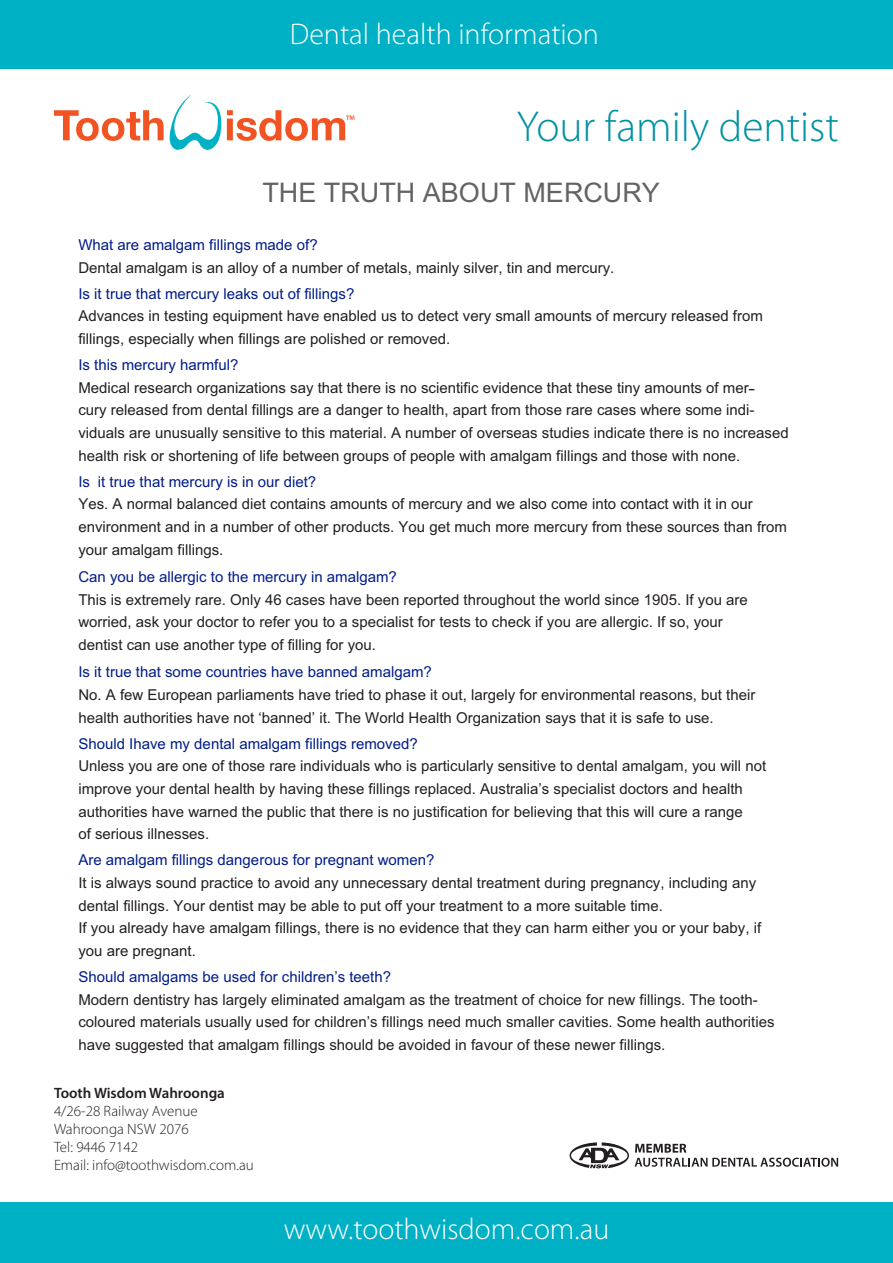
<style>
.page{position:relative;width:893px;height:1263px;background:#fff}
.page>*{position:absolute;margin:0;border:0;box-sizing:border-box;transform-origin:0 0}
.t1{font:300 43.5px "Myriad Pro";color:#0092a3}
.t2{font:300 30px "Myriad Pro";color:#fff}
.t3{font:27px "Arial";color:#636366}
.t4{font:15px/22.6px "Arial";color:#231f20}
.t5{font:300 15px/18px "Myriad Pro";color:#231f20}
.t6{font:600 15px "Myriad Pro";color:#231f20}
.s1{color:#001c88}
.s2{font-family:"Chalkboard"}
</style>
<div class="page">
<svg style="left:54px;top:95px;width:300px;height:55px"></svg>
<svg style="left:570px;top:1142px;width:59px;height:26px"></svg>
<svg style="left:635px;top:1144px;width:203px;height:23px"></svg>
<div style="left:0;top:1202px;width:893px;height:61px;background:#00b0c5"></div>
<div style="left:0;top:0;width:893px;height:68px;background:#00b0c5"></div>
<h2 class="t2" style="left:290px;top:16px;width:311px">Dental health information</h2>
<h1 class="t1" style="left:517px;top:100px;width:324px">Your family dentist</h1>
<p class="t3" style="left:262px;top:183px;width:399px">THE TRUTH ABOUT MERCURY</p>
<p class="t4" style="left:78px;top:235px;width:538px"><span class="s1">What are amalgam fillings made of?<br></span>Dental amalgam is an alloy of a number of metals, mainly silver, tin and mercury.</p>
<p class="t4" style="left:78px;top:283px;width:686px"><span class="s1">Is it true that mercury leaks out of fillings?<br></span>Advances in testing equipment have enabled us to detect very small amounts of mercury released from fillings, especially when fillings are polished or removed.</p>
<p class="t4" style="left:78px;top:355px;width:712px"><span class="s1">Is this mercury harmful?<br></span>Medical research organizations say that there is no scientific evidence that these tiny amounts of mer<span class="s2">-<br></span>cury released from dental fillings are a danger to health, apart from those rare cases where some indi&shy;viduals are unusually sensitive to this material. A number of overseas studies indicate there is no increased health risk or shortening of life between groups of people with amalgam fillings and those with none.</p>
<p class="t4" style="left:78px;top:471px;width:710px"><span class="s1">Is it true that mercury is in our diet?<br></span>Yes. A normal balanced diet contains amounts of mercury and we also come into contact with it in our environment and in a number of other products. You get much more mercury from these sources than from your amalgam fillings.</p>
<p class="t4" style="left:78px;top:567px;width:671px"><span class="s1">Can you be allergic to the mercury in amalgam?<br></span>This is extremely rare. Only 46 cases have been reported throughout the world since 1905. If you are worried, ask your doctor to refer you to a specialist for tests to check if you are allergic. If so, your dentist can use another type of filling for you.</p>
<p class="t4" style="left:78px;top:662px;width:678px"><span class="s1">Is it true that some countries have banned amalgam?<br></span>No. A few European parliaments have tried to phase it out, largely for environmental reasons, but their health authorities have not ‘banned’ it. The World Health Organization says that it is safe to use.</p>
<p class="t4" style="left:78px;top:733px;width:689px"><span class="s1">Should Ihave my dental amalgam fillings removed?<br></span>Unless you are one of those rare individuals who is particularly sensitive to dental amalgam, you will not improve your dental health by having these fillings replaced. Australia’s specialist doctors and health authorities have warned the public that there is no justification for believing that this will cure a range<br>of serious illnesses.</p>
<p class="t4" style="left:78px;top:850px;width:684px"><span class="s1">Are amalgam fillings dangerous for pregnant women?<br></span>It is always sound practice to avoid any unnecessary dental treatment during pregnancy, including any dental fillings. Your dentist may be able to put off your treatment to a more suitable time.<br>If you already have amalgam fillings, there is no evidence that they can harm either you or your baby, if you are pregnant.</p>
<p class="t4" style="left:78px;top:966px;width:698px"><span class="s1">Should amalgams be used for children’s teeth?<br></span>Modern dentistry has largely eliminated amalgam as the treatment of choice for new fillings. The tooth&shy;coloured materials usually used for children’s fillings need much smaller cavities. Some health authorities have suggested that amalgam fillings should be avoided in favour of these newer fillings.</p>
<p class="t6" style="left:54px;top:1083px;width:172px">Tooth Wisdom Wahroonga</p>
<p class="t5" style="left:54px;top:1102px;width:201px">4/26-28 Railway Avenue<br>Wahroonga NSW 2076<br>Tel: 9446 7142<br>Email: info@toothwisdom.com.au</p>
<h2 class="t2" style="left:284px;top:1211px;width:327px">www.toothwisdom.com.au</h2>
</div>
